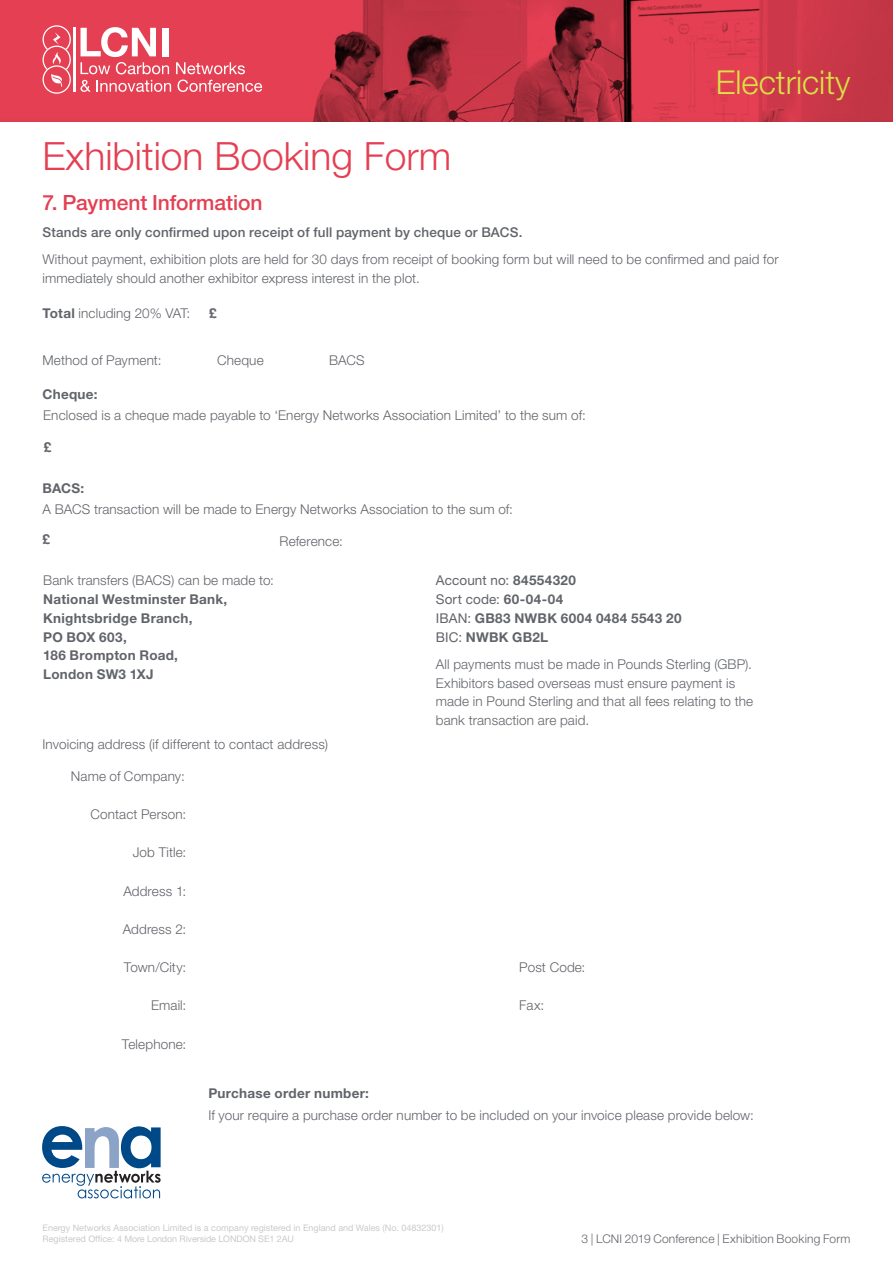
<style>
.page{position:relative;width:893px;height:1263px;background:#fff}
.page>*{position:absolute;margin:0;border:0;box-sizing:border-box;transform-origin:0 0}
.t1{font:300 39px "Helvetica Neue LT Std";color:#e43f52}
.t2{font:300 33px "Helvetica Neue LT Std";color:#d8e244}
.t3{font:500 21px "Helvetica Neue LT Std";letter-spacing:-.005em;color:#e43f52}
.t4{font:300 13.5px/18.8px "Helvetica Neue LT Std";letter-spacing:.01em;color:#61646a}
.t5{font:700 13.5px/18.8px "Helvetica Neue LT Std";letter-spacing:.02em;color:#61646a}
.t6{font:500 13.5px "Helvetica Neue LT Std";letter-spacing:.01em;color:#61646a}
.t7{font:300 12px "Helvetica Neue LT Std";letter-spacing:.015em;color:#61646a}
.t8{font:9px/10.8px "Helvetica Neue LT Std";color:#c8cacc}
.s1{font-weight:700}
.s2{font-weight:400}
</style>
<div class="page">
<div style="left:0;top:0;width:893px;height:123px;background:#000;opacity:.2"></div>
<svg style="left:43px;top:25px;width:28px;height:69px;background:#e96474"></svg>
<hr style="left:73px;top:28px;width:2px;height:64px;background:#fff">
<svg style="left:81px;top:80px;width:90px;height:12px"></svg>
<svg style="left:177px;top:80px;width:85px;height:12px"></svg>
<svg style="left:176px;top:62px;width:69px;height:12px"></svg>
<svg style="left:80px;top:27px;width:89px;height:47px"></svg>
<svg style="left:42px;top:1126px;width:119px;height:72px"></svg>
<h1 class="t1" style="left:43px;top:132px;width:410px">Exhibition Booking Form</h1>
<h2 class="t2" style="left:716px;top:62px;width:136px">Electricity</h2>
<h3 class="t3" style="left:43px;top:190px;width:221px">7. Payment Information</h3>
<p class="t6" style="left:43px;top:224px;width:481px">Stands are only confirmed upon receipt of full payment by cheque or BACS.</p>
<p class="t4" style="left:43px;top:250px;width:738px">Without payment, exhibition plots are held for 30 days from receipt of booking form but will need to be confirmed and paid for immediately should another exhibitor express interest in the plot.</p>
<p class="t4" style="left:43px;top:303px;width:149px"><span class="s1">Total</span> including 20% VAT:</p>
<p class="t5" style="left:209px;top:303px;width:9px">£</p>
<p class="t4" style="left:43px;top:351px;width:120px">Method of Payment:</p>
<p class="t4" style="left:217px;top:351px;width:48px">Cheque</p>
<p class="t4" style="left:329px;top:351px;width:37px">BACS</p>
<p class="t5" style="left:43px;top:384px;width:56px">Cheque:</p>
<p class="t4" style="left:43px;top:406px;width:544px">Enclosed is a cheque made payable to ‘Energy Networks Association Limited’ to the sum of:</p>
<p class="t5" style="left:44px;top:437px;width:9px">£</p>
<p class="t5" style="left:43px;top:478px;width:43px">BACS:</p>
<p class="t4" style="left:43px;top:500px;width:472px">A BACS transaction will be made to Energy Networks Association to the sum of:</p>
<p class="t5" style="left:43px;top:530px;width:9px">£</p>
<p class="t4" style="left:280px;top:531px;width:65px">Reference:</p>
<p class="t4" style="left:43px;top:571px;width:232px">Bank transfers (BACS) can be made to:</p>
<p class="t5" style="left:43px;top:590px;width:186px">National Westminster Bank,<br>Knightsbridge Branch,<br>PO BOX 603,<br>186 Brompton Road,<br>London SW3 1XJ</p>
<p class="t4" style="left:43px;top:735px;width:287px">Invoicing address (if different to contact address)</p>
<p class="t4" style="left:71px;top:766px;width:116px">Name of Company:</p>
<p class="t4" style="left:91px;top:804px;width:97px">Contact Person:</p>
<p class="t4" style="left:133px;top:843px;width:55px">Job Title:</p>
<p class="t4" style="left:123px;top:881px;width:64px">Address 1:</p>
<p class="t4" style="left:123px;top:919px;width:65px">Address 2:</p>
<p class="t4" style="left:124px;top:958px;width:64px">Town/City:</p>
<p class="t4" style="left:151px;top:996px;width:37px">Email:</p>
<p class="t4" style="left:122px;top:1034px;width:66px">Telephone:</p>
<p class="t5" style="left:208px;top:1083px;width:162px">Purchase order number:</p>
<p class="t5" style="left:436px;top:571px;width:247px"><span class="s2">Account no:</span> 84554320<br><span class="s2">Sort code:</span> 60-04-04<br><span class="s2">IBAN:</span> GB83 NWBK 6004 0484 5543 20<br><span class="s2">BIC:</span> NWBK GB2L</p>
<p class="t4" style="left:436px;top:654px;width:319px">All payments must be made in Pounds Sterling (GBP).<br>Exhibitors based overseas must ensure payment is made in Pound Sterling and that all fees relating to the bank transaction are paid.</p>
<p class="t4" style="left:519px;top:958px;width:68px">Post Code:</p>
<p class="t4" style="left:519px;top:996px;width:26px">Fax:</p>
<p class="t4" style="left:208px;top:1105px;width:547px">If your require a purchase order number to be included on your invoice please provide below:</p>
<p class="t8" style="left:43px;top:1222px;width:403px">Energy Networks Association Limited is a company registered in England and Wales (No. 04832301)<br>Registered Office: 4 More London Riverside LONDON SE1 2AU</p>
<p class="t7" style="left:581px;top:1231px;width:270px">3 | LCNI 2019 Conference | Exhibition Booking Form</p>
</div>
